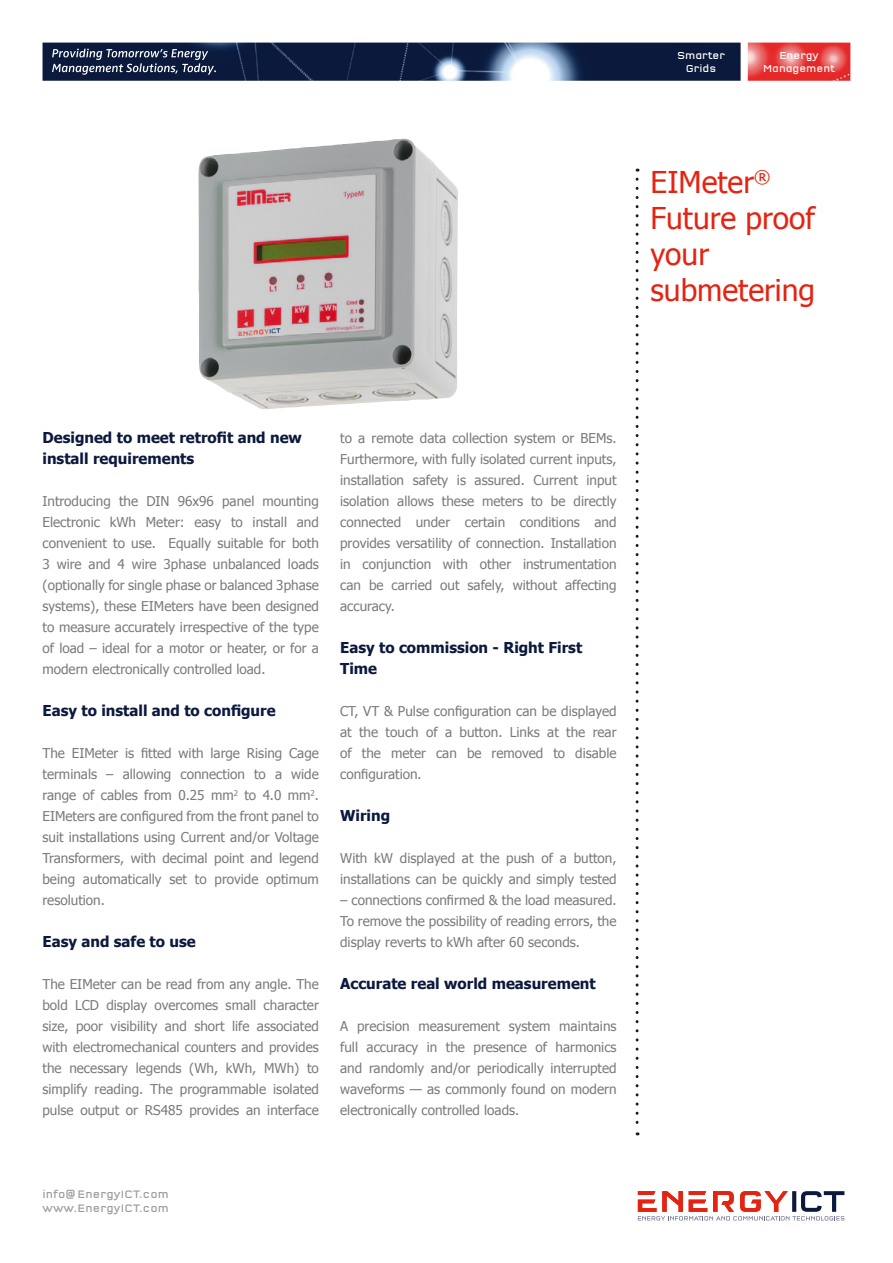
<style>
.page{position:relative;width:893px;height:1263px;background:#fff}
.page>*{position:absolute;margin:0;border:0;box-sizing:border-box;transform-origin:0 0}
.EICT_title{font:30px/36px "Tahoma";color:#e42413}
.EICT_subtitle{font:700 15px/21px "Tahoma";color:#0b193c}
.EICT_text{font:13.5px/21px "Tahoma";color:#7b7b7d;text-align:justify}
.t1{font:11.25px "Q Type Cond";letter-spacing:.015em;color:#9d9d9d}
.t2{font:10.5px/12.6px "Q Type Cond";color:#fff;text-align:center}
</style>
<div class="page">
<img style="left:43px;top:43px;width:698px;height:38px">
<img style="left:748px;top:43px;width:102px;height:38px">
<svg style="left:636px;top:179px;width:3px;height:956px"></svg>
<svg style="left:52px;top:49px;width:164px;height:26px;background:#3e4a65"></svg>
<img style="left:198px;top:139px;width:260px;height:270px">
<svg style="left:638px;top:1191px;width:206px;height:29px"></svg>
<p class="t2" style="left:677px;top:50px;width:49px">Smarter<br>Grids</p>
<p class="t2" style="left:779px;top:50px;width:41px">Energy</p>
<p class="t2" style="left:763px;top:62px;width:74px">Management</p>
<p class="EICT_title" style="left:651px;top:163px;width:121px">EIMeter<sup>®</sup></p>
<p class="EICT_title" style="left:651px;top:199px;width:166px">Future proof your</p>
<p class="EICT_title" style="left:651px;top:271px;width:166px">submetering</p>
<p class="EICT_subtitle" style="left:43px;top:427px;width:261px">Designed to meet retrofit and new install requirements</p>
<p class="EICT_text" style="left:43px;top:490px;width:278px">Introducing the DIN 96x96 panel mounting Electronic kWh Meter: easy to install and convenient to use. Equally suitable for both 3 wire and 4 wire 3phase unbalanced loads (optionally for single phase or balanced 3phase systems), these EIMeters have been designed to measure accurately irrespective of the type of load – ideal for a motor or heater, or for a modern electronically controlled load.</p>
<p class="EICT_subtitle" style="left:43px;top:700px;width:235px">Easy to install and to configure</p>
<p class="EICT_text" style="left:43px;top:742px;width:278px">The EIMeter is fitted with large Rising Cage terminals – allowing connection to a wide range of cables from 0.25 mm<sup>2</sup> to 4.0 mm<sup>2</sup>.<br>EIMeters are configured from the front panel to suit installations using Current and/or Voltage Transformers, with decimal point and legend being automatically set to provide optimum resolution.</p>
<p class="EICT_subtitle" style="left:43px;top:931px;width:155px">Easy and safe to use</p>
<p class="EICT_text" style="left:43px;top:973px;width:278px">The EIMeter can be read from any angle. The bold LCD display overcomes small character size, poor visibility and short life associated with electromechanical counters and provides the necessary legends (Wh, kWh, MWh) to simplify reading. The programmable isolated pulse output or RS485 provides an interface</p>
<p class="EICT_text" style="left:340px;top:427px;width:278px">to a remote data collection system or BEMs.<br>Furthermore, with fully isolated current inputs, installation safety is assured. Current input isolation allows these meters to be directly connected under certain conditions and provides versatility of connection. Installation in conjunction with other instrumentation can be carried out safely, without affecting accuracy.</p>
<p class="EICT_subtitle" style="left:340px;top:637px;width:244px">Easy to commission - Right First<br>Time</p>
<p class="EICT_text" style="left:340px;top:700px;width:278px">CT, VT &amp; Pulse configuration can be displayed at the touch of a button. Links at the rear of the meter can be removed to disable configuration.</p>
<p class="EICT_subtitle" style="left:340px;top:805px;width:52px">Wiring</p>
<p class="EICT_text" style="left:340px;top:847px;width:278px">With kW displayed at the push of a button, installations can be quickly and simply tested</p>
<p class="EICT_text" style="left:340px;top:889px;width:278px">– connections confirmed &amp; the load measured.<br>To remove the possibility of reading errors, the display reverts to kWh after 60 seconds.</p>
<p class="EICT_subtitle" style="left:340px;top:973px;width:257px">Accurate real world measurement</p>
<p class="EICT_text" style="left:340px;top:1015px;width:278px">A precision measurement system maintains full accuracy in the presence of harmonics and randomly and/or periodically interrupted waveforms — as commonly found on modern electronically controlled loads.</p>
<p class="t1" style="left:43px;top:1188px;width:128px">info@EnergyICT.com</p>
<p class="t1" style="left:43px;top:1201px;width:128px">www.EnergyICT.com</p>
</div>
